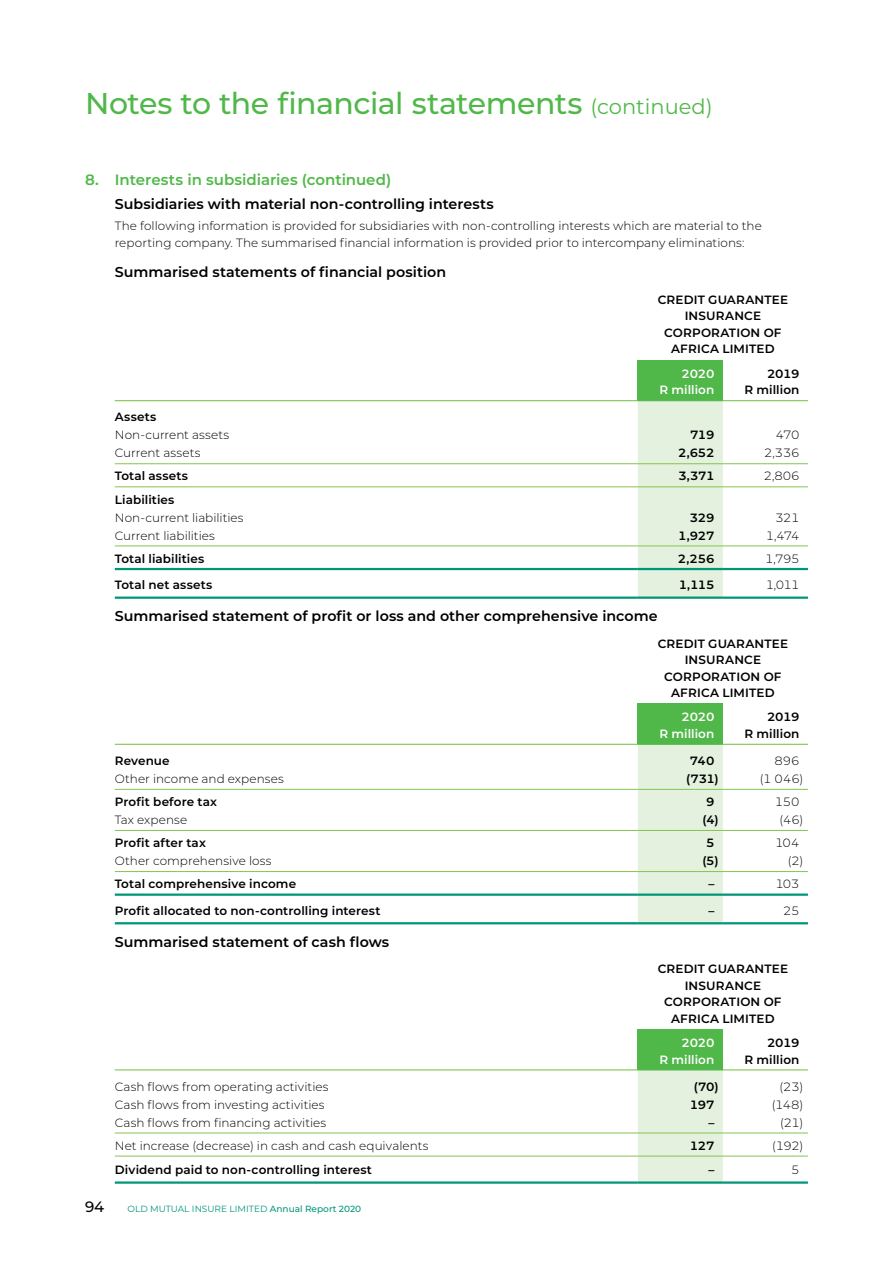
<style>
.page{position:relative;width:893px;height:1263px;background:#fff}
.page>*{position:absolute;margin:0;border:0;box-sizing:border-box;transform-origin:0 0}
.t1{font:500 30px "Montserrat";letter-spacing:-.015em;color:#50b848}
.t2{font:600 15px "Montserrat";color:#50b848}
.t3{font:500 15px "Montserrat";color:#000}
.t4{font:600 14.25px "Montserrat";color:#000}
.t5{font:300 12px/16.5px "Montserrat";color:#000}
.t6{font:600 12px/16.5px "Montserrat";letter-spacing:.01em;color:#000;text-align:center}
.t7{font:600 12px/16.5px "Montserrat";letter-spacing:.005em;color:#fff;text-align:right}
.t8{font:9px "Montserrat";color:#009677}
.s1{font-weight:400;font-size:21px}
.s2{font-weight:500}
</style>
<div class="page">
<svg style="left:115px;top:360px;width:693px;height:211px"></svg>
<div style="left:638px;top:360px;width:85px;height:41px;background:#50b848"></div>
<div style="left:638px;top:401px;width:85px;height:195px;background:#e3f1de"></div>
<hr style="left:115px;top:400px;width:523px;height:1px;background:#84c551">
<hr style="left:723px;top:400px;width:85px;height:1px;background:#84c551">
<hr style="left:115px;top:463px;width:523px;height:1px;background:#84c551">
<hr style="left:638px;top:463px;width:85px;height:1px;background:#84c551">
<hr style="left:723px;top:463px;width:85px;height:1px;background:#84c551">
<hr style="left:115px;top:486px;width:523px;height:1px;background:#84c551">
<hr style="left:638px;top:486px;width:85px;height:1px;background:#84c551">
<hr style="left:723px;top:486px;width:85px;height:1px;background:#84c551">
<hr style="left:115px;top:545px;width:523px;height:1px;background:#84c551">
<hr style="left:638px;top:545px;width:85px;height:1px;background:#84c551">
<hr style="left:723px;top:545px;width:85px;height:1px;background:#84c551">
<hr style="left:115px;top:568px;width:523px;height:2px;background:#009677">
<hr style="left:115px;top:596px;width:523px;height:3px;background:#009677">
<hr style="left:638px;top:568px;width:85px;height:2px;background:#009677">
<hr style="left:638px;top:596px;width:85px;height:3px;background:#009677">
<hr style="left:723px;top:568px;width:85px;height:2px;background:#009677">
<hr style="left:723px;top:596px;width:85px;height:3px;background:#009677">
<svg style="left:115px;top:703px;width:693px;height:170px"></svg>
<div style="left:638px;top:703px;width:85px;height:41px;background:#50b848"></div>
<div style="left:638px;top:745px;width:85px;height:177px;background:#e3f1de"></div>
<hr style="left:115px;top:744px;width:523px;height:1px;background:#84c551">
<hr style="left:638px;top:744px;width:85px;height:1px;background:#50b848">
<hr style="left:723px;top:744px;width:85px;height:1px;background:#84c551">
<hr style="left:115px;top:789px;width:523px;height:1px;background:#84c551">
<hr style="left:638px;top:789px;width:85px;height:1px;background:#84c551">
<hr style="left:723px;top:789px;width:85px;height:1px;background:#84c551">
<hr style="left:115px;top:830px;width:523px;height:1px;background:#84c551">
<hr style="left:638px;top:830px;width:85px;height:1px;background:#84c551">
<hr style="left:723px;top:830px;width:85px;height:1px;background:#84c551">
<hr style="left:115px;top:871px;width:523px;height:1px;background:#84c551">
<hr style="left:638px;top:871px;width:85px;height:1px;background:#84c551">
<hr style="left:723px;top:871px;width:85px;height:1px;background:#84c551">
<hr style="left:115px;top:893px;width:523px;height:3px;background:#009677">
<hr style="left:115px;top:922px;width:523px;height:2px;background:#009677">
<hr style="left:638px;top:893px;width:85px;height:3px;background:#009677">
<hr style="left:638px;top:922px;width:85px;height:2px;background:#009677">
<hr style="left:723px;top:893px;width:85px;height:3px;background:#009677">
<hr style="left:723px;top:922px;width:85px;height:2px;background:#009677">
<svg style="left:115px;top:1029px;width:693px;height:127px"></svg>
<div style="left:638px;top:1029px;width:85px;height:41px;background:#50b848"></div>
<div style="left:638px;top:1070px;width:85px;height:111px;background:#e3f1de"></div>
<hr style="left:115px;top:1069px;width:523px;height:1px;background:#84c551">
<hr style="left:723px;top:1069px;width:85px;height:1px;background:#84c551">
<hr style="left:115px;top:1132px;width:523px;height:1px;background:#84c551">
<hr style="left:638px;top:1132px;width:85px;height:1px;background:#84c551">
<hr style="left:723px;top:1132px;width:85px;height:1px;background:#84c551">
<hr style="left:115px;top:1156px;width:523px;height:1px;background:#84c551">
<hr style="left:115px;top:1181px;width:523px;height:3px;background:#009677">
<hr style="left:638px;top:1156px;width:85px;height:1px;background:#84c551">
<hr style="left:638px;top:1181px;width:85px;height:3px;background:#009677">
<hr style="left:723px;top:1156px;width:85px;height:1px;background:#84c551">
<hr style="left:723px;top:1181px;width:85px;height:3px;background:#009677">
<h1 class="t1" style="left:85px;top:82px;width:629px">Notes to the financial statements <span class="s1">(continued)</span></h1>
<p class="t2" style="left:85px;top:169px;width:308px">8. Interests in subsidiaries (continued)</p>
<p class="t4" style="left:115px;top:194px;width:380px">Subsidiaries with material non-controlling interests</p>
<p class="t5" style="left:115px;top:217px;width:648px">The following information is provided for subsidiaries with non-controlling interests which are material to the reporting company. The summarised financial information is provided prior to intercompany eliminations:</p>
<p class="t4" style="left:115px;top:262px;width:333px">Summarised statements of financial position</p>
<p class="t6" style="left:658px;top:291px;width:132px">CREDIT GUARANTEE<br>INSURANCE<br>CORPORATION OF<br>AFRICA LIMITED</p>
<p class="t7" style="left:659px;top:365px;width:56px">2020<br>R million</p>
<p class="t6" style="left:744px;top:365px;width:56px;text-align:right">2019<br>R million</p>
<p class="t6" style="left:115px;top:408px;width:43px">Assets</p>
<p class="t5" style="left:115px;top:426px;width:116px">Non-current assets</p>
<p class="t6" style="left:690px;top:426px;width:26px">719</p>
<p class="t5" style="left:776px;top:426px;width:25px">470</p>
<p class="t5" style="left:115px;top:444px;width:87px">Current assets</p>
<p class="t6" style="left:678px;top:444px;width:38px">2,652</p>
<p class="t5" style="left:764px;top:444px;width:37px">2,336</p>
<p class="t6" style="left:115px;top:467px;width:75px">Total assets</p>
<p class="t6" style="left:678px;top:467px;width:38px">3,371</p>
<p class="t5" style="left:764px;top:468px;width:37px">2,806</p>
<p class="t6" style="left:115px;top:490px;width:61px">Liabilities</p>
<p class="t5" style="left:115px;top:509px;width:130px">Non-current liabilities</p>
<p class="t6" style="left:690px;top:508px;width:26px">329</p>
<p class="t5" style="left:775px;top:509px;width:26px">321</p>
<p class="t5" style="left:115px;top:527px;width:102px">Current liabilities</p>
<p class="t6" style="left:678px;top:526px;width:38px">1,927</p>
<p class="t5" style="left:766px;top:527px;width:35px">1,474</p>
<p class="t6" style="left:115px;top:550px;width:91px">Total liabilities</p>
<p class="t6" style="left:678px;top:550px;width:38px">2,256</p>
<p class="t5" style="left:765px;top:550px;width:36px">1,795</p>
<p class="t6" style="left:115px;top:576px;width:99px">Total net assets</p>
<p class="t6" style="left:679px;top:576px;width:37px">1,115</p>
<p class="t5" style="left:766px;top:576px;width:35px">1,011</p>
<p class="t4" style="left:115px;top:606px;width:544px">Summarised statement of profit or loss and other comprehensive income</p>
<p class="t6" style="left:658px;top:634px;width:132px">CREDIT GUARANTEE<br>INSURANCE<br>CORPORATION OF<br>AFRICA LIMITED</p>
<p class="t7" style="left:659px;top:708px;width:56px">2020<br>R million</p>
<p class="t6" style="left:744px;top:708px;width:56px;text-align:right">2019<br>R million</p>
<p class="t6" style="left:115px;top:752px;width:56px">Revenue</p>
<p class="t6" style="left:690px;top:752px;width:26px">740</p>
<p class="t5" style="left:774px;top:752px;width:26px">896</p>
<p class="t5" style="left:115px;top:770px;width:171px">Other income and expenses</p>
<p class="t6" style="left:686px;top:770px;width:34px">(731)</p>
<p class="t5" style="left:760px;top:770px;width:45px">(1 046)</p>
<p class="t6" style="left:115px;top:793px;width:104px">Profit before tax</p>
<p class="t6" style="left:706px;top:793px;width:10px">9</p>
<p class="t5" style="left:775px;top:793px;width:26px">150</p>
<p class="t5" style="left:115px;top:811px;width:74px">Tax expense</p>
<p class="t6" style="left:702px;top:811px;width:18px">(4)</p>
<p class="t5" style="left:780px;top:811px;width:25px">(46)</p>
<p class="t6" style="left:115px;top:834px;width:93px">Profit after tax</p>
<p class="t6" style="left:706px;top:834px;width:10px">5</p>
<p class="t5" style="left:775px;top:834px;width:26px">104</p>
<p class="t5" style="left:115px;top:852px;width:158px">Other comprehensive loss</p>
<p class="t6" style="left:702px;top:852px;width:18px">(5)</p>
<p class="t5" style="left:788px;top:852px;width:17px">(2)</p>
<p class="t6" style="left:115px;top:875px;width:183px">Total comprehensive income</p>
<p class="t6" style="left:708px;top:875px;width:7px">–</p>
<p class="t5" style="left:775px;top:875px;width:26px">103</p>
<p class="t6" style="left:115px;top:902px;width:267px">Profit allocated to non-controlling interest</p>
<p class="t6" style="left:708px;top:902px;width:7px">–</p>
<p class="t5" style="left:783px;top:902px;width:18px">25</p>
<p class="t4" style="left:115px;top:931px;width:276px">Summarised statement of cash flows</p>
<p class="t6" style="left:658px;top:960px;width:132px">CREDIT GUARANTEE<br>INSURANCE<br>CORPORATION OF<br>AFRICA LIMITED</p>
<p class="t7" style="left:659px;top:1034px;width:56px">2020<br>R million</p>
<p class="t6" style="left:744px;top:1034px;width:56px;text-align:right">2019<br>R million</p>
<p class="t5" style="left:115px;top:1078px;width:215px">Cash flows from operating activities</p>
<p class="t6" style="left:694px;top:1077px;width:26px">(70)</p>
<p class="t5" style="left:780px;top:1078px;width:25px">(23)</p>
<p class="t5" style="left:115px;top:1096px;width:211px">Cash flows from investing activities</p>
<p class="t6" style="left:690px;top:1095px;width:26px">197</p>
<p class="t5" style="left:772px;top:1096px;width:33px">(148)</p>
<p class="t5" style="left:115px;top:1114px;width:213px">Cash flows from financing activities</p>
<p class="t6" style="left:708px;top:1113px;width:7px">–</p>
<p class="t5" style="left:780px;top:1114px;width:25px">(21)</p>
<p class="t5" style="left:115px;top:1137px;width:315px">Net increase (decrease) in cash and cash equivalents</p>
<p class="t6" style="left:690px;top:1136px;width:26px">127</p>
<p class="t5" style="left:772px;top:1137px;width:33px">(192)</p>
<p class="t6" style="left:115px;top:1161px;width:259px">Dividend paid to non-controlling interest</p>
<p class="t6" style="left:708px;top:1161px;width:7px">–</p>
<p class="t5" style="left:791px;top:1161px;width:10px">5</p>
<p class="t3" style="left:85px;top:1196px;width:21px">94</p>
<p class="t8" style="left:128px;top:1203px;width:235px">OLD MUTUAL INSURE LIMITED <span class="s2">Annual Report 2020</span></p>
</div>
